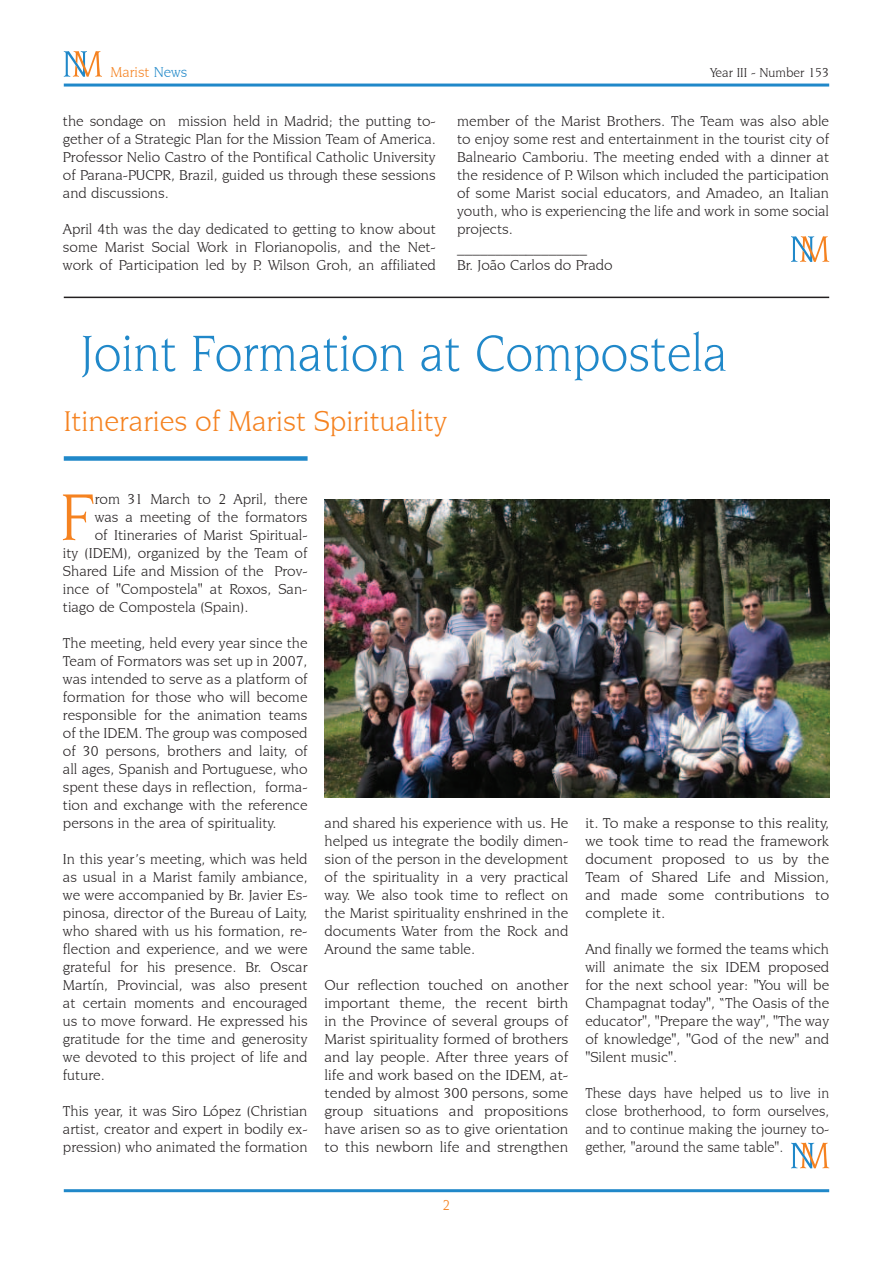
<style>
.page{position:relative;width:893px;height:1263px;background:#fff}
.page>*{position:absolute;margin:0;border:0;box-sizing:border-box;transform-origin:0 0}
.t1{font:70.2px "Novarese IT Cby BT";color:#f58220}
.t2{font:54px "Novarese IT Cby BT";color:#2088c9;scale:.93 1}
.t3{font:30px "Novarese IT Cby BT";color:#f58220}
.t4{font:15px/18px "Novarese IT Cby BT";color:#231f20;text-align:justify}
.t5{font:15px/18px "Novarese IT Cby BT";color:#231f20;text-align:justify;scale:1.06 1}
.t6{font:15px "Novarese IT Cby BT";color:#f58220}
.t7{font:13.5px "Novarese IT Cby BT";color:#231f20}
.s1{color:#2088c9}
</style>
<div class="page">
<hr style="left:64px;top:84px;width:765px;height:3px;background:#2088c9">
<hr style="left:64px;top:1189px;width:765px;height:3px;background:#2088c9">
<svg style="left:64px;top:51px;width:38px;height:26px"></svg>
<svg style="left:791px;top:236px;width:38px;height:26px"></svg>
<div style="left:64px;top:456px;width:244px;height:5px;background:#2088c9"></div>
<hr style="left:64px;top:297px;width:765px;height:1px;background:#231f20">
<svg style="left:791px;top:1143px;width:38px;height:25px"></svg>
<img style="left:325px;top:500px;width:504px;height:297px">
<p class="t6" style="left:111px;top:63px;width:78px">Marist <span class="s1">News</span></p>
<p class="t7" style="left:710px;top:64px;width:120px">Year III - Number 153</p>
<p class="t4" style="left:63px;top:112px;width:374px">the sondage on mission held in Madrid; the putting to&shy;gether of a Strategic Plan for the Mission Team of America.<br>Professor Nelio Castro of the Pontifical Catholic University of Parana-PUCPR, Brazil, guided us through these sessions and discussions.</p>
<p class="t4" style="left:63px;top:220px;width:374px">April 4th was the day dedicated to getting to know about some Marist Social Work in Florianopolis, and the Net&shy;work of Participation led by P. Wilson Groh, an affiliated</p>
<p class="t4" style="left:457px;top:112px;width:374px;text-align:left">member of the Marist Brothers. The Team was also able to enjoy some rest and entertainment in the tourist city of Balneario Camboriu. The meeting ended with a dinner at the residence of P. Wilson which included the participation of some Marist social educators, and Amadeo, an Italian youth, who is experiencing the life and work in some social projects.<br>_________________<br>Br. João Carlos do Prado</p>
<h2 class="t2" style="left:81px;top:321px;width:697px">Joint Formation at Compostela</h2>
<h3 class="t3" style="left:64px;top:404px;width:385px">Itineraries of Marist Spirituality</h3>
<h1 class="t1" style="left:60px;top:475px;width:36px">F</h1>
<p class="t4" style="left:95px;top:490px;width:214px">rom 31 March to 2 April, there</p>
<p class="t4" style="left:95px;top:508px;width:214px">was a meeting of the formators</p>
<p class="t4" style="left:95px;top:526px;width:214px">of Itineraries of Marist Spiritual-</p>
<p class="t4" style="left:63px;top:544px;width:246px">ity (IDEM), organized by the Team of</p>
<p class="t4" style="left:63px;top:562px;width:246px">Shared Life and Mission of the Prov-</p>
<p class="t4" style="left:63px;top:580px;width:246px">ince of "Compostela" at Roxos, San-</p>
<p class="t4" style="left:63px;top:598px;width:187px">tiago de Compostela (Spain).</p>
<p class="t4" style="left:63px;top:634px;width:246px">The meeting, held every year since the Team of Formators was set up in 2007, was intended to serve as a platform of formation for those who will become responsible for the animation teams of the IDEM. The group was composed of 30 persons, brothers and laity, of all ages, Spanish and Portuguese, who spent these days in reflection, forma&shy;tion and exchange with the reference persons in the area of spirituality.</p>
<p class="t4" style="left:63px;top:850px;width:246px">In this year’s meeting, which was held as usual in a Marist family ambiance, we were accompanied by Br. Javier Es&shy;pinosa, director of the Bureau of Laity, who shared with us his formation, re&shy;flection and experience, and we were grateful for his presence. Br. Oscar Martín, Provincial, was also present at certain moments and encouraged us to move forward. He expressed his gratitude for the time and generosity we devoted to this project of life and future.</p>
<p class="t4" style="left:63px;top:1102px;width:246px">This year, it was Siro López (Christian artist, creator and expert in bodily ex&shy;pression) who animated the formation</p>
<p class="t4" style="left:325px;top:814px;width:245px">and shared his experience with us. He helped us integrate the bodily dimen&shy;sion of the person in the development of the spirituality in a very practical way. We also took time to reflect on the Marist spirituality enshrined in the documents Water from the Rock and Around the same table.</p>
<p class="t5" style="left:325px;top:976px;width:232px">Our reflection touched on another important theme, the recent birth in the Province of several groups of Marist spirituality formed of brothers and lay people. After three years of life and work based on the IDEM, at&shy;tended by almost 300 persons, some group situations and propositions have arisen so as to give orientation to this newborn life and strengthen</p>
<p class="t5" style="left:585px;top:814px;width:232px">it. To make a response to this reality, we took time to read the framework document proposed to us by the Team of Shared Life and Mission, and made some contributions to complete it.</p>
<p class="t4" style="left:585px;top:940px;width:245px">And finally we formed the teams which will animate the six IDEM proposed for the next school year: "You will be Champagnat today", “The Oasis of the educator", "Prepare the way", "The way of knowledge", "God of the new" and "Silent music".</p>
<p class="t4" style="left:585px;top:1084px;width:245px">These days have helped us to live in close brotherhood, to form ourselves, and to continue making the journey to&shy;gether, "around the same table".</p>
<p class="t6" style="left:443px;top:1196px;width:9px">2</p>
</div>
